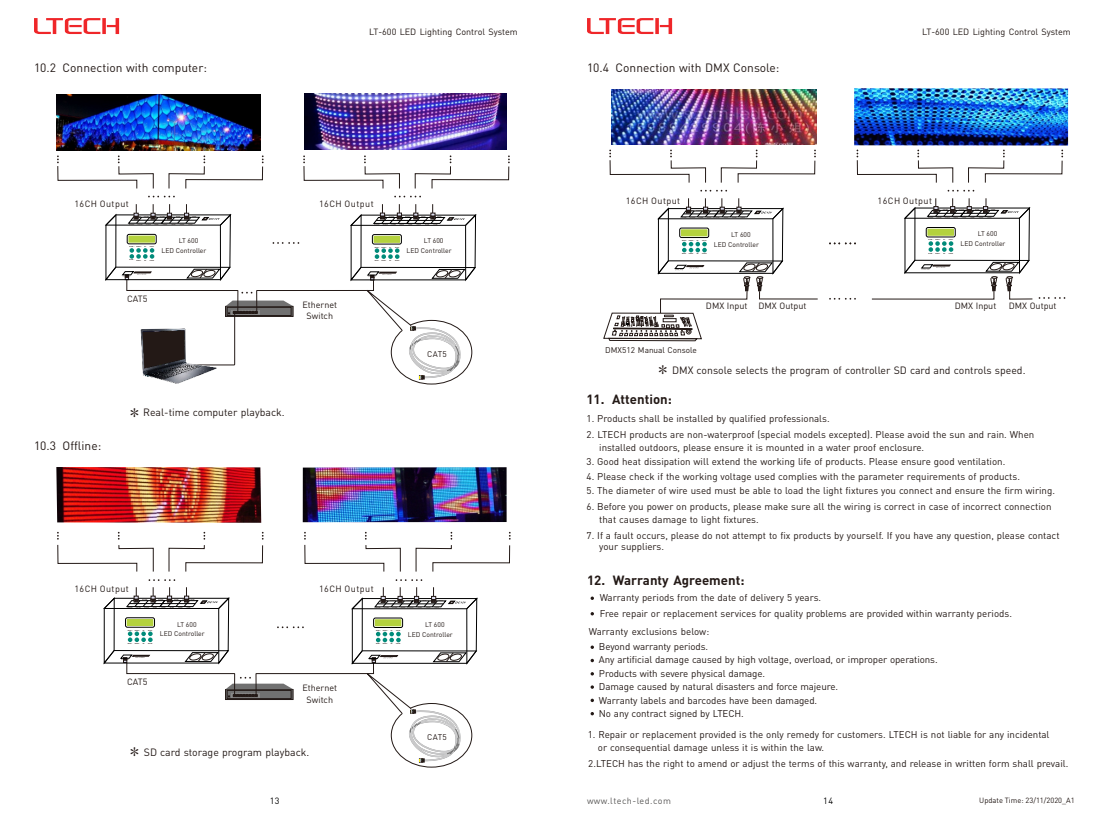
<style>
.page{position:relative;width:1106px;height:817px;background:#fff}
.page>*{position:absolute;margin:0;border:0;box-sizing:border-box;transform-origin:0 0}
.t1{font:17.7px "Sim Sun";color:#231916}
.t2{font:700 13.2px "DIN Pro";color:#231916}
.t3{font:12px "DIN Pro";color:#231916}
.t4{font:10.5px "DIN Pro";color:#231916}
.t5{font:9.75px/13.6px "DIN Pro";color:#231916}
.t6{font:9px/11.6px "DIN Pro";color:#231916;text-align:center}
.t7{font:9px "DIN Pro";letter-spacing:.05em;color:#231916}
.t8{font:9px "DIN Pro";letter-spacing:.05em;color:#595857}
.t9{font:9px "DIN Pro";color:#000}
.t10{font:8.25px "DIN Pro";color:#231916}
.t11{font:7.5px "DIN Pro";color:#231916}
.t12{font:6.9px/9.6px "DIN Pro";color:#231916}
</style>
<div class="page">
<svg style="left:587px;top:18px;width:85px;height:16px"></svg>
<div style="left:227px;top:689px;width:64px;height:10px;border:1px solid #231916"></div>
<svg style="left:255px;top:467px;width:119px;height:208px"></svg>
<svg style="left:609px;top:149px;width:97px;height:34px"></svg>
<svg style="left:856px;top:149px;width:97px;height:34px"></svg>
<svg style="left:57px;top:531px;width:97px;height:41px"></svg>
<svg style="left:304px;top:531px;width:97px;height:41px"></svg>
<svg style="left:720px;top:149px;width:96px;height:34px"></svg>
<svg style="left:968px;top:149px;width:95px;height:34px"></svg>
<svg style="left:168px;top:531px;width:95px;height:41px"></svg>
<svg style="left:415px;top:531px;width:95px;height:41px"></svg>
<img style="left:303px;top:467px;width:203px;height:55px">
<img style="left:611px;top:89px;width:205px;height:55px">
<img style="left:56px;top:467px;width:205px;height:55px">
<img style="left:854px;top:88px;width:214px;height:57px">
<svg style="left:590px;top:596px;width:4px;height:4px"></svg>
<svg style="left:590px;top:698px;width:4px;height:4px"></svg>
<svg style="left:590px;top:712px;width:4px;height:3px"></svg>
<svg style="left:34px;top:18px;width:476px;height:367px"></svg>
<svg style="left:603px;top:190px;width:462px;height:151px"></svg>
<svg style="left:351px;top:579px;width:127px;height:188px"></svg>
<svg style="left:103px;top:579px;width:201px;height:118px"></svg>
<svg style="left:590px;top:658px;width:4px;height:4px"></svg>
<p class="t6" style="left:369px;top:27px;width:150px">LT-600 LED Lighting Control System</p>
<p class="t6" style="left:922px;top:27px;width:150px">LT-600 LED Lighting Control System</p>
<p class="t3" style="left:34px;top:63px;width:174px">10.2 Connection with computer:</p>
<p class="t3" style="left:587px;top:63px;width:194px">10.4 Connection with DMX Console:</p>
<p class="t7" style="left:74px;top:200px;width:56px">16CH Output</p>
<p class="t7" style="left:319px;top:200px;width:56px">16CH Output</p>
<p class="t7" style="left:626px;top:197px;width:56px">16CH Output</p>
<p class="t7" style="left:877px;top:197px;width:56px">16CH Output</p>
<p class="t12" style="left:161px;top:236px;width:47px;text-indent:17px">LT 600<br>LED Controller</p>
<p class="t12" style="left:714px;top:230px;width:47px;text-indent:17px">LT 600<br>LED Controller</p>
<p class="t12" style="left:960px;top:230px;width:47px;text-indent:17px">LT 600<br>LED Controller</p>
<p class="t12" style="left:406px;top:237px;width:47px;text-indent:17px">LT 600<br>LED Controller</p>
<p class="t6" style="left:127px;top:294px;width:22px">CAT5</p>
<p class="t6" style="left:302px;top:300px;width:36px">Ethernet<br>Switch</p>
<p class="t10" style="left:427px;top:350px;width:21px">CAT5</p>
<p class="t6" style="left:706px;top:301px;width:102px">DMX Input DMX Output</p>
<p class="t6" style="left:954px;top:301px;width:43px">DMX Input</p>
<p class="t6" style="left:1008px;top:301px;width:49px">DMX Output</p>
<p class="t10" style="left:605px;top:346px;width:93px">DMX512 Manual Console</p>
<h1 class="t1" style="left:658px;top:360px;width:10px">*</h1>
<p class="t4" style="left:672px;top:366px;width:355px">DMX console selects the program of controller SD card and controls speed.</p>
<h2 class="t2" style="left:586px;top:394px;width:87px">11. Attention:</h2>
<p class="t3" style="left:34px;top:441px;width:69px">10.3 Offline:</p>
<h1 class="t1" style="left:130px;top:403px;width:10px">*</h1>
<p class="t4" style="left:143px;top:408px;width:143px">Real-time computer playback.</p>
<p class="t7" style="left:74px;top:584px;width:56px">16CH Output</p>
<p class="t7" style="left:319px;top:584px;width:56px">16CH Output</p>
<p class="t12" style="left:160px;top:619px;width:47px;text-indent:17px">LT 600<br>LED Controller</p>
<p class="t12" style="left:408px;top:620px;width:47px;text-indent:17px">LT 600<br>LED Controller</p>
<p class="t6" style="left:127px;top:676px;width:22px">CAT5</p>
<p class="t6" style="left:302px;top:682px;width:36px">Ethernet<br>Switch</p>
<p class="t10" style="left:427px;top:733px;width:21px">CAT5</p>
<h1 class="t1" style="left:130px;top:742px;width:10px">*</h1>
<p class="t4" style="left:144px;top:747px;width:167px">SD card storage program playback.</p>
<p class="t5" style="left:586px;top:412px;width:244px">1. Products shall be installed by qualified professionals.</p>
<p class="t5" style="left:599px;top:429px;width:436px;line-height:12.5px;text-indent:-13px">2. LTECH products are non-waterproof (special models excepted). Please avoid the sun and rain. When installed outdoors, please ensure it is mounted in a water proof enclosure.</p>
<p class="t5" style="left:586px;top:456px;width:420px">3. Good heat dissipation will extend the working life of products. Please ensure good ventilation.</p>
<p class="t5" style="left:586px;top:471px;width:435px">4. Please check if the working voltage used complies with the parameter requirements of products.</p>
<p class="t5" style="left:586px;top:485px;width:470px">5. The diameter of wire used must be able to load the light fixtures you connect and ensure the firm wiring.</p>
<p class="t5" style="left:599px;top:501px;width:454px;line-height:12.5px;text-indent:-13px">6. Before you power on products, please make sure all the wiring is correct in case of incorrect connection that causes damage to light fixtures.</p>
<p class="t5" style="left:599px;top:530px;width:462px;line-height:11.6px;text-indent:-13px">7. If a fault occurs, please do not attempt to fix products by yourself. If you have any question, please contact your suppliers.</p>
<h2 class="t2" style="left:587px;top:574px;width:159px">12. Warranty Agreement:</h2>
<p class="t5" style="left:599px;top:590px;width:414px;line-height:16px">Warranty periods from the date of delivery 5 years.<br>Free repair or replacement services for quality problems are provided within warranty periods.</p>
<p class="t5" style="left:599px;top:625px;width:340px;text-indent:-10px">Warranty exclusions below:<br>Beyond warranty periods.<br>Any artificial damage caused by high voltage, overload, or improper operations.<br>Products with severe physical damage.<br>Damage caused by natural disasters and force majeure.<br>Warranty labels and barcodes have been damaged.<br>No any contract signed by LTECH.</p>
<p class="t5" style="left:598px;top:729px;width:453px;line-height:12.5px;text-indent:-10px">1. Repair or replacement provided is the only remedy for customers. LTECH is not liable for any incidental or consequential damage unless it is within the law.</p>
<p class="t5" style="left:588px;top:757px;width:481px">2.LTECH has the right to amend or adjust the terms of this warranty, and release in written form shall prevail.</p>
<p class="t9" style="left:270px;top:797px;width:11px">13</p>
<p class="t8" style="left:587px;top:797px;width:85px">www.ltech-led.com</p>
<p class="t9" style="left:823px;top:797px;width:11px">14</p>
<p class="t11" style="left:979px;top:796px;width:97px">Update Time: 23/11/2020_A1</p>
</div>
